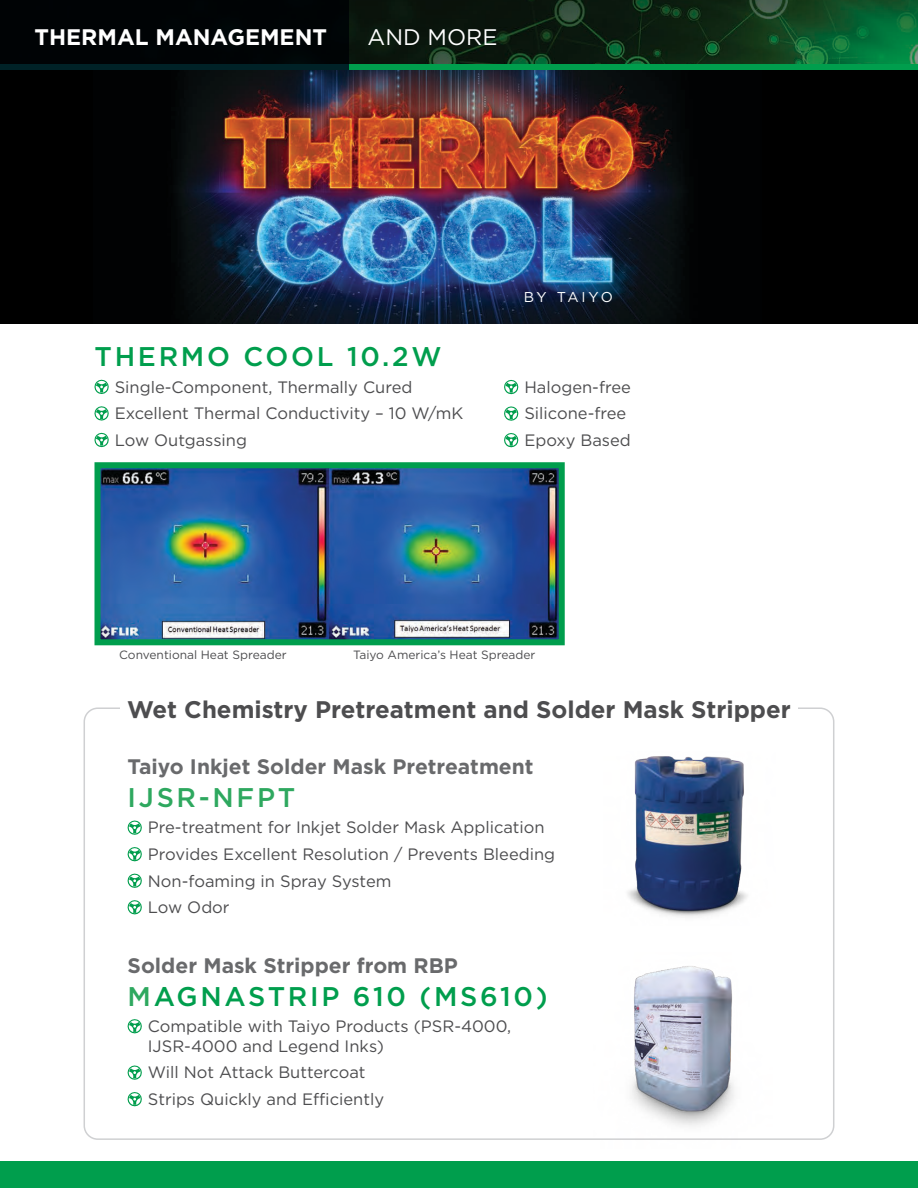
<style>
.page{position:relative;width:918px;height:1188px;background:#fff}
.page>*{position:absolute;margin:0;border:0;box-sizing:border-box;transform-origin:0 0}
.t1{font:500 27px "Gotham";letter-spacing:.1em;color:#009e4d}
.t2{font:500 27px "Gotham";letter-spacing:.1em;color:#2ea85f}
.t3{font:700 24px "Gotham";color:#4d4d4f}
.t4{font:700 22.5px "Gotham";color:#fff}
.t5{font:22.5px "Gotham";color:#fff}
.t6{font:700 21px "Gotham";color:#696a6c}
.t7{font:16.5px/26.5px "Gotham";color:#4d4d4f}
.t8{font:14.25px "Gotham";letter-spacing:.17em;color:#fff}
.t9{font:12px "Gotham";color:#4d4d4f}
.s1{color:#2ea85f}
</style>
<div class="page">
<div style="left:0;top:1161px;width:918px;height:27px;background:#009e4d"></div>
<img style="left:349px;top:0;width:569px;height:64px">
<svg style="left:127px;top:820px;width:15px;height:15px"></svg>
<svg style="left:127px;top:847px;width:15px;height:15px"></svg>
<svg style="left:127px;top:873px;width:15px;height:15px"></svg>
<svg style="left:127px;top:900px;width:15px;height:15px"></svg>
<svg style="left:127px;top:1019px;width:15px;height:15px"></svg>
<svg style="left:127px;top:1065px;width:15px;height:15px"></svg>
<svg style="left:127px;top:1092px;width:15px;height:15px"></svg>
<img style="left:101px;top:469px;width:457px;height:169px">
<div style="left:94px;top:462px;width:471px;height:183px;border:6px solid #009e4d"></div>
<svg style="left:94px;top:379px;width:15px;height:15px"></svg>
<svg style="left:94px;top:406px;width:15px;height:15px"></svg>
<svg style="left:94px;top:432px;width:15px;height:16px"></svg>
<svg style="left:504px;top:379px;width:15px;height:16px"></svg>
<svg style="left:504px;top:406px;width:15px;height:15px"></svg>
<svg style="left:504px;top:433px;width:15px;height:15px"></svg>
<div style="left:0;top:64px;width:918px;height:6px;background:#009e4d"></div>
<svg style="left:0;top:0;width:349px;height:70px;background:#000608"></svg>
<div style="left:0;top:70px;width:918px;height:254px;background:#000"></div>
<img style="left:175px;top:70px;width:512px;height:254px">
<img style="left:627px;top:756px;width:121px;height:161px">
<img style="left:632px;top:966px;width:102px;height:160px">
<h3 class="t4" style="left:35px;top:22px;width:294px">THERMAL MANAGEMENT</h3>
<h3 class="t5" style="left:368px;top:23px;width:131px">AND MORE</h3>
<p class="t8" style="left:524px;top:288px;width:91px">BY TAIYO</p>
<h1 class="t1" style="left:94px;top:339px;width:349px">THERMO COOL 10.2W</h1>
<p class="t7" style="left:115px;top:373px;width:350px">Single-Component, Thermally Cured<br>Excellent Thermal Conductivity – 10 W/mK<br>Low Outgassing</p>
<p class="t7" style="left:524px;top:373px;width:108px">Halogen-free<br>Silicone-free<br>Epoxy Based</p>
<p class="t9" style="left:119px;top:647px;width:169px">Conventional Heat Spreader</p>
<p class="t9" style="left:353px;top:647px;width:184px">Taiyo America’s Heat Spreader</p>
<h2 class="t3" style="left:127px;top:693px;width:665px">Wet Chemistry Pretreatment and Solder Mask Stripper</h2>
<p class="t6" style="left:128px;top:753px;width:408px">Taiyo Inkjet Solder Mask Pretreatment</p>
<h1 class="t2" style="left:128px;top:780px;width:169px">IJSR-NFPT</h1>
<p class="t7" style="left:148px;top:814px;width:409px">Pre-treatment for Inkjet Solder Mask Application Provides Excellent Resolution / Prevents Bleeding Non-foaming in Spray System<br>Low Odor</p>
<p class="t6" style="left:128px;top:952px;width:332px">Solder Mask Stripper from RBP</p>
<h1 class="t1" style="left:128px;top:978px;width:422px"><span class="s1">M</span>AGNASTRIP 610 (MS610)</h1>
<p class="t7" style="left:148px;top:1016px;width:365px;line-height:19.8px">Compatible with Taiyo Products (PSR-4000,<br>IJSR-4000 and Legend Inks)</p>
<p class="t7" style="left:148px;top:1059px;width:238px">Will Not Attack Buttercoat<br>Strips Quickly and Efficiently</p>
</div>
